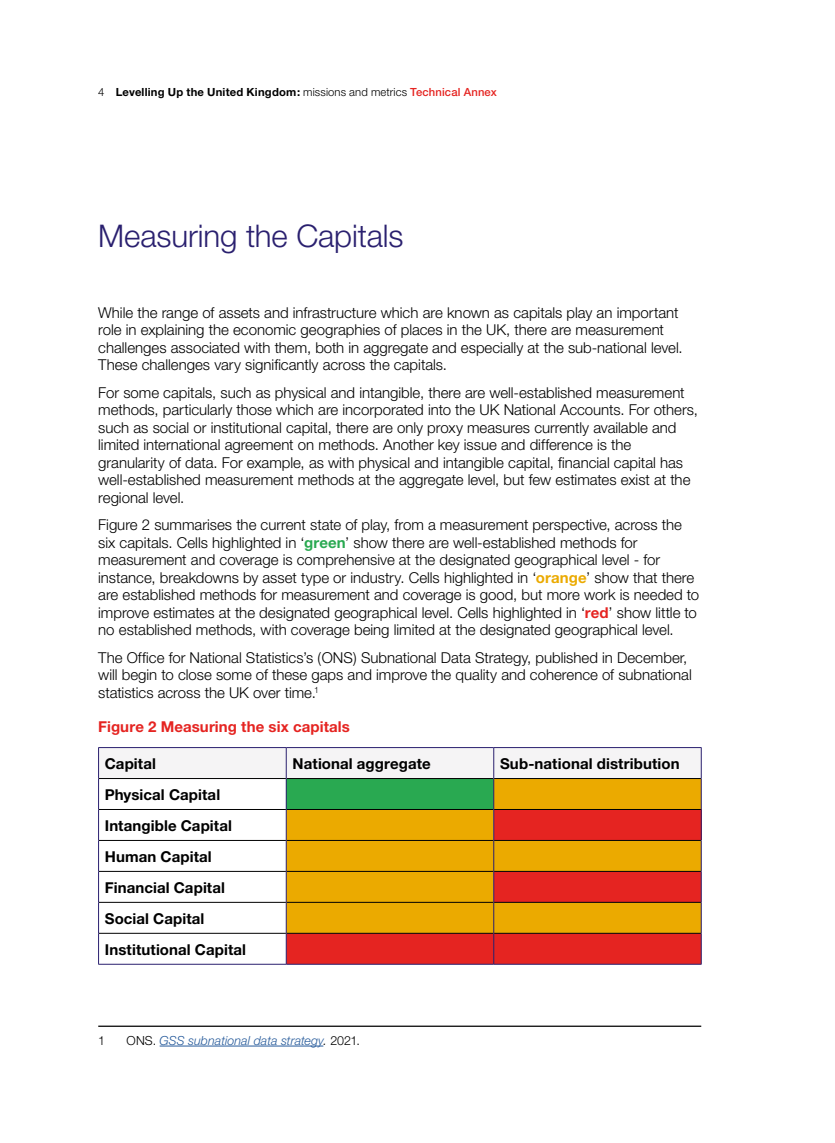
<style>
.page{position:relative;width:835px;height:1143px;background:#fff}
.page>*{position:absolute;margin:0;border:0;box-sizing:border-box;transform-origin:0 0}
.t1{font:300 31.25px "Helvetica Neue";letter-spacing:-.005em;color:#2a206f}
.t2{font:300 15px/17.5px "Helvetica Neue";color:#000}
.t3{font:700 15px/31px "Helvetica Neue";letter-spacing:.005em;color:#000}
.t4{font:700 15px "Helvetica Neue";letter-spacing:.005em;color:#e52421}
.t5{font:italic 300 12.5px "Helvetica Neue";letter-spacing:.005em;color:#275b9b}
.t6{font:300 12.5px "Helvetica Neue";color:#000}
.t7{font:700 11.25px "Helvetica Neue";letter-spacing:.015em;color:#000}
.s1{font-weight:300}
.s2{font-weight:500;color:#e52421}
.s3{font-weight:700;color:#29a951}
.s4{font-weight:700;color:#ebaa00}
.s5{font-weight:700;color:#e52421}
.s6{font-style:normal;color:#000}
.s7{color:#000}
</style>
<div class="page">
<div style="left:99px;top:748px;width:601px;height:30px;background:#f5f4f5"></div>
<svg style="left:287px;top:779px;width:413px;height:92px;background:#c3a910"></svg>
<div style="left:493px;top:809px;width:208px;height:31px;background:#e52421"></div>
<svg style="left:287px;top:872px;width:413px;height:91px;background:#e56510"></svg>
<hr style="left:99px;top:778px;width:187px;height:1px;background:#000">
<hr style="left:286px;top:778px;width:207px;height:1px;background:#000">
<hr style="left:494px;top:778px;width:206px;height:1px;background:#000">
<hr style="left:99px;top:809px;width:187px;height:1px;background:#000">
<hr style="left:286px;top:809px;width:207px;height:1px;background:#000">
<hr style="left:494px;top:809px;width:206px;height:1px;background:#000">
<hr style="left:99px;top:840px;width:187px;height:1px;background:#000">
<hr style="left:286px;top:840px;width:207px;height:1px;background:#000">
<hr style="left:494px;top:840px;width:206px;height:1px;background:#000">
<hr style="left:99px;top:871px;width:187px;height:1px;background:#000">
<hr style="left:286px;top:871px;width:207px;height:1px;background:#000">
<hr style="left:494px;top:871px;width:206px;height:1px;background:#000">
<hr style="left:99px;top:902px;width:187px;height:1px;background:#000">
<hr style="left:286px;top:902px;width:207px;height:1px;background:#000">
<hr style="left:494px;top:902px;width:206px;height:1px;background:#000">
<hr style="left:99px;top:932px;width:187px;height:1px;background:#000">
<hr style="left:286px;top:932px;width:207px;height:1px;background:#000">
<hr style="left:494px;top:932px;width:206px;height:1px;background:#000">
<hr style="left:98px;top:747px;width:188px;height:1px;background:#2a206f">
<hr style="left:98px;top:747px;width:1px;height:31px;background:#2a206f">
<hr style="left:286px;top:747px;width:207px;height:1px;background:#2a206f">
<hr style="left:286px;top:747px;width:1px;height:31px;background:#2a206f">
<hr style="left:493px;top:747px;width:208px;height:1px;background:#2a206f">
<hr style="left:493px;top:747px;width:1px;height:31px;background:#2a206f">
<hr style="left:700px;top:747px;width:1px;height:31px;background:#2a206f">
<hr style="left:98px;top:778px;width:1px;height:31px;background:#2a206f">
<hr style="left:286px;top:778px;width:1px;height:31px;background:#2a206f">
<hr style="left:493px;top:778px;width:1px;height:31px;background:#2a206f">
<hr style="left:700px;top:778px;width:1px;height:31px;background:#2a206f">
<hr style="left:98px;top:809px;width:1px;height:31px;background:#2a206f">
<hr style="left:286px;top:809px;width:1px;height:31px;background:#2a206f">
<hr style="left:493px;top:809px;width:1px;height:31px;background:#2a206f">
<hr style="left:700px;top:809px;width:1px;height:31px;background:#2a206f">
<hr style="left:98px;top:840px;width:1px;height:31px;background:#2a206f">
<hr style="left:286px;top:840px;width:1px;height:31px;background:#2a206f">
<hr style="left:493px;top:840px;width:1px;height:31px;background:#2a206f">
<hr style="left:700px;top:840px;width:1px;height:31px;background:#2a206f">
<hr style="left:98px;top:871px;width:1px;height:31px;background:#2a206f">
<hr style="left:286px;top:871px;width:1px;height:31px;background:#2a206f">
<hr style="left:493px;top:871px;width:1px;height:31px;background:#2a206f">
<hr style="left:700px;top:871px;width:1px;height:31px;background:#2a206f">
<hr style="left:98px;top:902px;width:1px;height:31px;background:#2a206f">
<hr style="left:286px;top:902px;width:1px;height:31px;background:#2a206f">
<hr style="left:493px;top:902px;width:1px;height:31px;background:#2a206f">
<hr style="left:700px;top:902px;width:1px;height:31px;background:#2a206f">
<hr style="left:98px;top:933px;width:1px;height:30px;background:#2a206f">
<hr style="left:286px;top:933px;width:1px;height:30px;background:#2a206f">
<hr style="left:493px;top:933px;width:1px;height:30px;background:#2a206f">
<hr style="left:700px;top:933px;width:1px;height:30px;background:#2a206f">
<hr style="left:98px;top:963px;width:188px;height:1px;background:#2a206f">
<hr style="left:286px;top:963px;width:207px;height:1px;background:#2a206f">
<hr style="left:493px;top:963px;width:208px;height:1px;background:#2a206f">
<hr style="left:98px;top:1025px;width:603px;height:1px;background:#000">
<hr style="left:159px;top:1045px;width:164px;height:1px;background:#275b9b">
<p class="t7" style="left:98px;top:85px;width:400px"><span class="s1">4</span> Levelling Up the United Kingdom: <span class="s1">missions and metrics</span> <span class="s2">Technical Annex</span></p>
<h1 class="t1" style="left:98px;top:217px;width:306px">Measuring the Capitals</h1>
<p class="t2" style="left:98px;top:303px;width:585px">While the range of assets and infrastructure which are known as capitals play an important role in explaining the economic geographies of places in the UK, there are measurement challenges associated with them, both in aggregate and especially at the sub-national level.<br>These challenges vary significantly across the capitals.</p>
<p class="t2" style="left:98px;top:383px;width:601px">For some capitals, such as physical and intangible, there are well-established measurement methods, particularly those which are incorporated into the UK National Accounts. For others, such as social or institutional capital, there are only proxy measures currently available and limited international agreement on methods. Another key issue and difference is the granularity of data. For example, as with physical and intangible capital, financial capital has well-established measurement methods at the aggregate level, but few estimates exist at the regional level.</p>
<p class="t2" style="left:98px;top:516px;width:602px">Figure 2 summarises the current state of play, from a measurement perspective, across the six capitals. Cells highlighted in ‘<span class="s3">green</span>’ show there are well-established methods for measurement and coverage is comprehensive at the designated geographical level - for instance, breakdowns by asset type or industry. Cells highlighted in ‘<span class="s4">orange</span>’ show that there are established methods for measurement and coverage is good, but more work is needed to improve estimates at the designated geographical level. Cells highlighted in ‘<span class="s5">red</span>’ show little to no established methods, with coverage being limited at the designated geographical level.</p>
<p class="t2" style="left:98px;top:648px;width:594px">The Office for National Statistics’s (ONS) Subnational Data Strategy, published in December, will begin to close some of these gaps and improve the quality and coherence of subnational statistics across the UK over time.<sup>1</sup></p>
<p class="t4" style="left:98px;top:717px;width:253px">Figure 2 Measuring the six capitals</p>
<p class="t3" style="left:105px;top:747px;width:53px">Capital</p>
<p class="t3" style="left:292px;top:747px;width:140px">National aggregate</p>
<p class="t3" style="left:499px;top:747px;width:181px">Sub-national distribution</p>
<p class="t3" style="left:105px;top:778px;width:143px">Physical Capital<br>Intangible Capital<br>Human Capital<br>Financial Capital<br>Social Capital<br>Institutional Capital</p>
<p class="t6" style="left:98px;top:1032px;width:8px">1</p>
<p class="t5" style="left:126px;top:1032px;width:235px"><span class="s6">ONS.</span> GSS subnational data strategy<span class="s7">.</span> <span class="s6">2021.</span></p>
</div>
